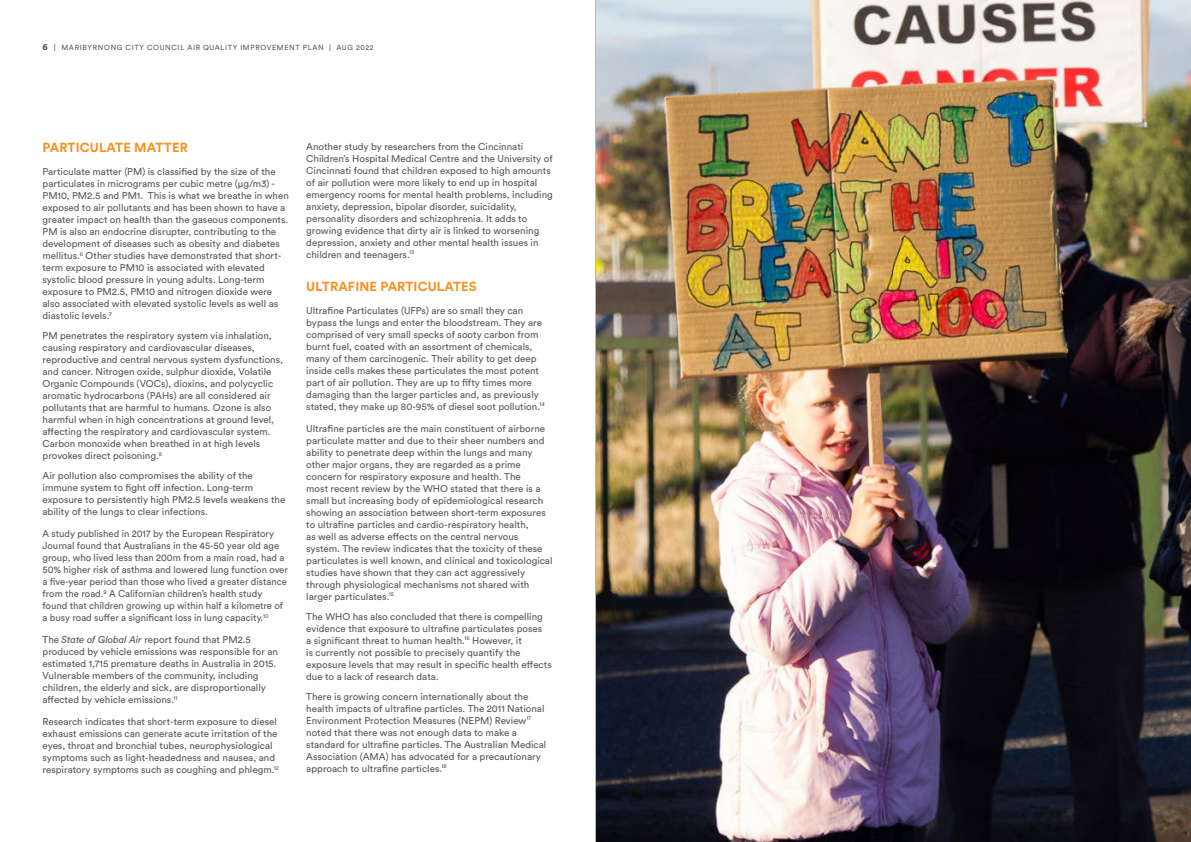
<style>
.page{position:relative;width:1191px;height:842px;background:#fff}
.page>*{position:absolute;margin:0;border:0;box-sizing:border-box;transform-origin:0 0}
.t1{font:700 13px "Circular Std";letter-spacing:.01em;color:#f78f1e}
.t2{font:9.8px/12px "Circular Std";color:#58595b}
.t3{font:7.3px "Circular Std";letter-spacing:.08em;color:#58595b}
.s1{font-weight:900;font-size:9px}
.s2{font-size:8px}
.s3{font-style:italic}
</style>
<div class="page">
<hr style="left:595px;top:0;width:1px;height:842px;background:#919396">
<img style="left:596px;top:0;width:595px;height:842px">
<p class="t3" style="left:43px;top:43px;width:333px"><span class="s1">6</span> <span class="s2">|</span> MARIBYRNONG CITY COUNCIL AIR QUALITY IMPROVEMENT PLAN | AUG 2022</p>
<h1 class="t1" style="left:43px;top:139px;width:147px">PARTICULATE MATTER</h1>
<p class="t2" style="left:43px;top:165px;width:248px">Particulate matter (PM) is classified by the size of the particulates in micrograms per cubic metre (μg/m3) - PM10, PM2.5 and PM1. This is what we breathe in when exposed to air pollutants and has been shown to have a greater impact on health than the gaseous components.<br>PM is also an endocrine disrupter, contributing to the development of diseases such as obesity and diabetes mellitus.<sup>6</sup> Other studies have demonstrated that short&shy;term exposure to PM10 is associated with elevated systolic blood pressure in young adults. Long-term exposure to PM2.5, PM10 and nitrogen dioxide were also associated with elevated systolic levels as well as diastolic levels.<sup>7</sup></p>
<p class="t2" style="left:43px;top:329px;width:242px">PM penetrates the respiratory system via inhalation, causing respiratory and cardiovascular diseases, reproductive and central nervous system dysfunctions, and cancer. Nitrogen oxide, sulphur dioxide, Volatile Organic Compounds (VOCs), dioxins, and polycyclic aromatic hydrocarbons (PAHs) are all considered air pollutants that are harmful to humans. Ozone is also harmful when in high concentrations at ground level, affecting the respiratory and cardiovascular system.<br>Carbon monoxide when breathed in at high levels provokes direct poisoning.<sup>8</sup></p>
<p class="t2" style="left:43px;top:469px;width:244px">Air pollution also compromises the ability of the immune system to fight off infection. Long-term exposure to persistently high PM2.5 levels weakens the ability of the lungs to clear infections.</p>
<p class="t2" style="left:43px;top:527px;width:247px">A study published in 2017 by the European Respiratory Journal found that Australians in the 45-50 year old age group, who lived less than 200m from a main road, had a 50% higher risk of asthma and lowered lung function over a five-year period than those who lived a greater distance from the road.<sup>9</sup> A Californian children’s health study found that children growing up within half a kilometre of a busy road suffer a significant loss in lung capacity.<sup>10</sup></p>
<p class="t2" style="left:43px;top:633px;width:237px">The <span class="s3">State of Global Air</span> report found that PM2.5 produced by vehicle emissions was responsible for an estimated 1,715 premature deaths in Australia in 2015.<br>Vulnerable members of the community, including children, the elderly and sick, are disproportionally affected by vehicle emissions.<sup>11</sup></p>
<p class="t2" style="left:43px;top:715px;width:238px">Research indicates that short-term exposure to diesel exhaust emissions can generate acute irritation of the eyes, throat and bronchial tubes, neurophysiological symptoms such as light-headedness and nausea, and respiratory symptoms such as coughing and phlegm.<sup>12</sup></p>
<p class="t2" style="left:306px;top:140px;width:248px">Another study by researchers from the Cincinnati Children’s Hospital Medical Centre and the University of Cincinnati found that children exposed to high amounts of air pollution were more likely to end up in hospital emergency rooms for mental health problems, including anxiety, depression, bipolar disorder, suicidality, personality disorders and schizophrenia. It adds to growing evidence that dirty air is linked to worsening depression, anxiety and other mental health issues in children and teenagers.<sup>13</sup></p>
<h1 class="t1" style="left:306px;top:278px;width:172px">ULTRAFINE PARTICULATES</h1>
<p class="t2" style="left:306px;top:304px;width:240px">Ultrafine Particulates (UFPs) are so small they can bypass the lungs and enter the bloodstream. They are comprised of very small specks of sooty carbon from burnt fuel, coated with an assortment of chemicals, many of them carcinogenic. Their ability to get deep inside cells makes these particulates the most potent part of air pollution. They are up to fifty times more damaging than the larger particles and, as previously stated, they make up 80-95% of diesel soot pollution.<sup>14</sup></p>
<p class="t2" style="left:306px;top:422px;width:248px">Ultrafine particles are the main constituent of airborne particulate matter and due to their sheer numbers and ability to penetrate deep within the lungs and many other major organs, they are regarded as a prime concern for respiratory exposure and health. The<br>most recent review by the WHO stated that there is a small but increasing body of epidemiological research showing an association between short-term exposures to ultrafine particles and cardio-respiratory health,<br>as well as adverse effects on the central nervous system. The review indicates that the toxicity of these particulates is well known, and clinical and toxicological studies have shown that they can act aggressively through physiological mechanisms not shared with larger particulates.<sup>15</sup></p>
<p class="t2" style="left:306px;top:610px;width:247px">The WHO has also concluded that there is compelling evidence that exposure to ultrafine particulates poses<br>a significant threat to human health.<sup>16</sup> However, it<br>is currently not possible to precisely quantify the exposure levels that may result in specific health effects due to a lack of research data.</p>
<p class="t2" style="left:306px;top:690px;width:242px">There is growing concern internationally about the health impacts of ultrafine particles. The 2011 National Environment Protection Measures (NEPM) Review<sup>17 </sup>noted that there was not enough data to make a standard for ultrafine particles. The Australian Medical Association (AMA) has advocated for a precautionary approach to ultrafine particles.<sup>18</sup></p>
</div>
